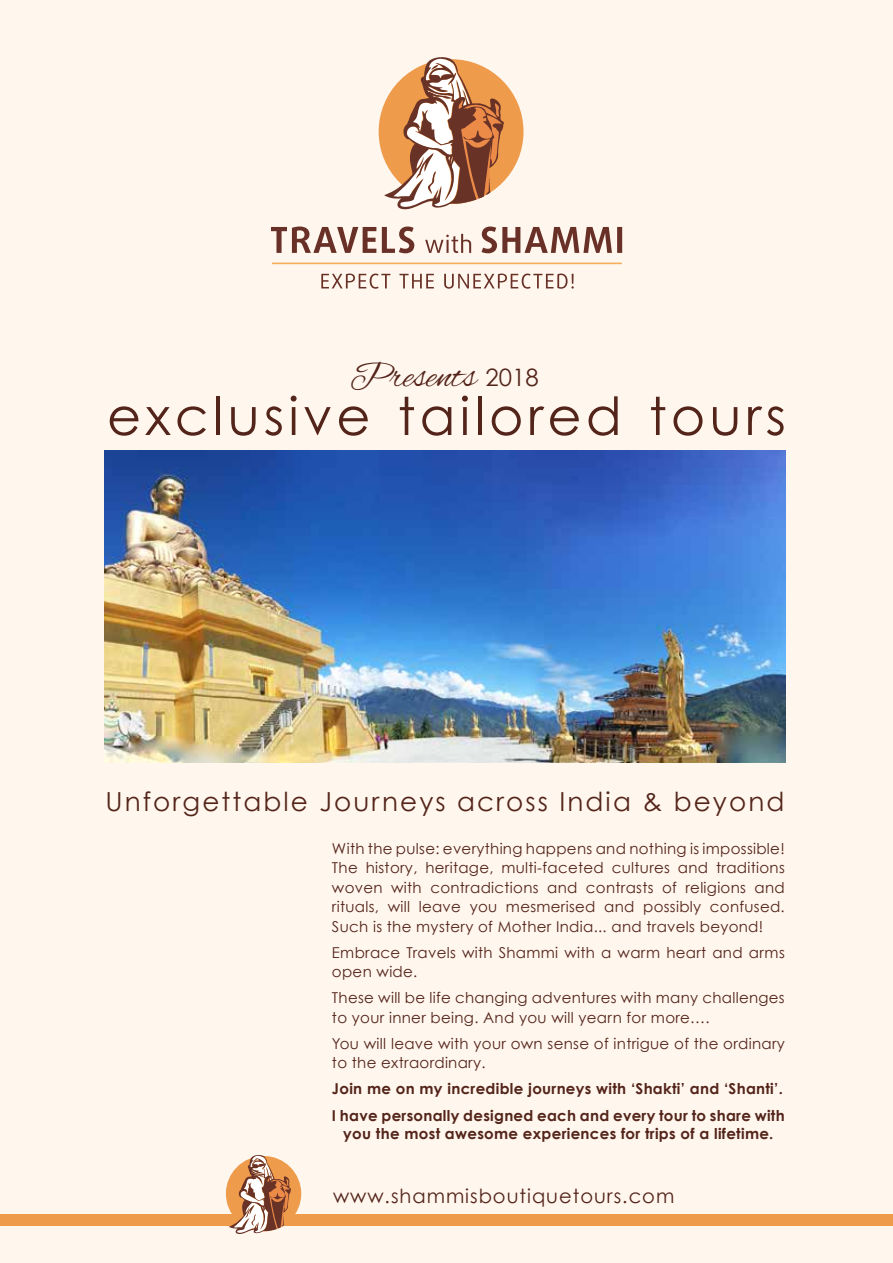
<style>
.page{position:relative;width:893px;height:1263px;background:#fff6ed}
.page>*{position:absolute;margin:0;border:0;box-sizing:border-box;transform-origin:0 0}
.t1{font:52.5px "Century Gothic";letter-spacing:.08em;color:#53241a}
.t2{font:37.5px "Alex Brush";color:#53241a}
.t3{font:26.25px "Century Gothic";letter-spacing:.08em;color:#53241a}
.t4{font:19.5px "Century Gothic";letter-spacing:.05em;color:#53241a}
.t5{font:15px/19.5px "Century Gothic";letter-spacing:.02em;color:#53241a}
.t6{font:700 15px/26.5px "Century Gothic";letter-spacing:.02em;color:#53241a}
.s1{font-family:"Century Gothic";font-size:24px}
</style>
<div class="page">
<svg style="left:321px;top:274px;width:253px;height:15px;background:#d9c4bb"></svg>
<hr style="left:272px;top:263px;width:350px;height:1px;background:#f5af5c">
<svg style="left:271px;top:227px;width:351px;height:26px;background:#c3a89f"></svg>
<div style="left:379px;top:59px;width:144px;height:145px;background:#ee9b4b;border-radius:50%"></div>
<svg style="left:384px;top:55px;width:120px;height:155px"></svg>
<img style="left:105px;top:451px;width:681px;height:312px">
<div style="left:0;top:1214px;width:893px;height:11px;background:#ee9b4b"></div>
<div style="left:226px;top:1156px;width:75px;height:75px;background:#ee9b4b;border-radius:50%"></div>
<svg style="left:229px;top:1154px;width:62px;height:80px"></svg>
<h2 class="t2" style="left:350px;top:355px;width:190px">Presents <span class="s1">2018</span></h2>
<h1 class="t1" style="left:107px;top:384px;width:680px">exclusive tailored tours</h1>
<h3 class="t3" style="left:106px;top:785px;width:680px">Unforgettable Journeys across India &amp; beyond</h3>
<p class="t5" style="left:332px;top:838px;width:454px;text-align:justify">With the pulse: everything happens and nothing is impossible!<br>The history, heritage, multi-faceted cultures and traditions woven with contradictions and contrasts of religions and rituals, will leave you mesmerised and possibly confused.<br>Such is the mystery of Mother India... and travels beyond!</p>
<p class="t5" style="left:332px;top:942px;width:454px">Embrace Travels with Shammi with a warm heart and arms open wide.</p>
<p class="t5" style="left:332px;top:988px;width:454px">These will be life changing adventures with many challenges to your inner being. And you will yearn for more….</p>
<p class="t5" style="left:332px;top:1033px;width:454px">You will leave with your own sense of intrigue of the ordinary to the extraordinary.</p>
<p class="t6" style="left:332px;top:1075px;width:454px">Join me on my incredible journeys with ‘Shakti’ and ‘Shanti’.<br>I have personally designed each and every tour to share with</p>
<p class="t6" style="left:343px;top:1119px;width:432px">you the most awesome experiences for trips of a lifetime.</p>
<h3 class="t4" style="left:333px;top:1184px;width:343px">www.shammisboutiquetours.com</h3>
</div>
